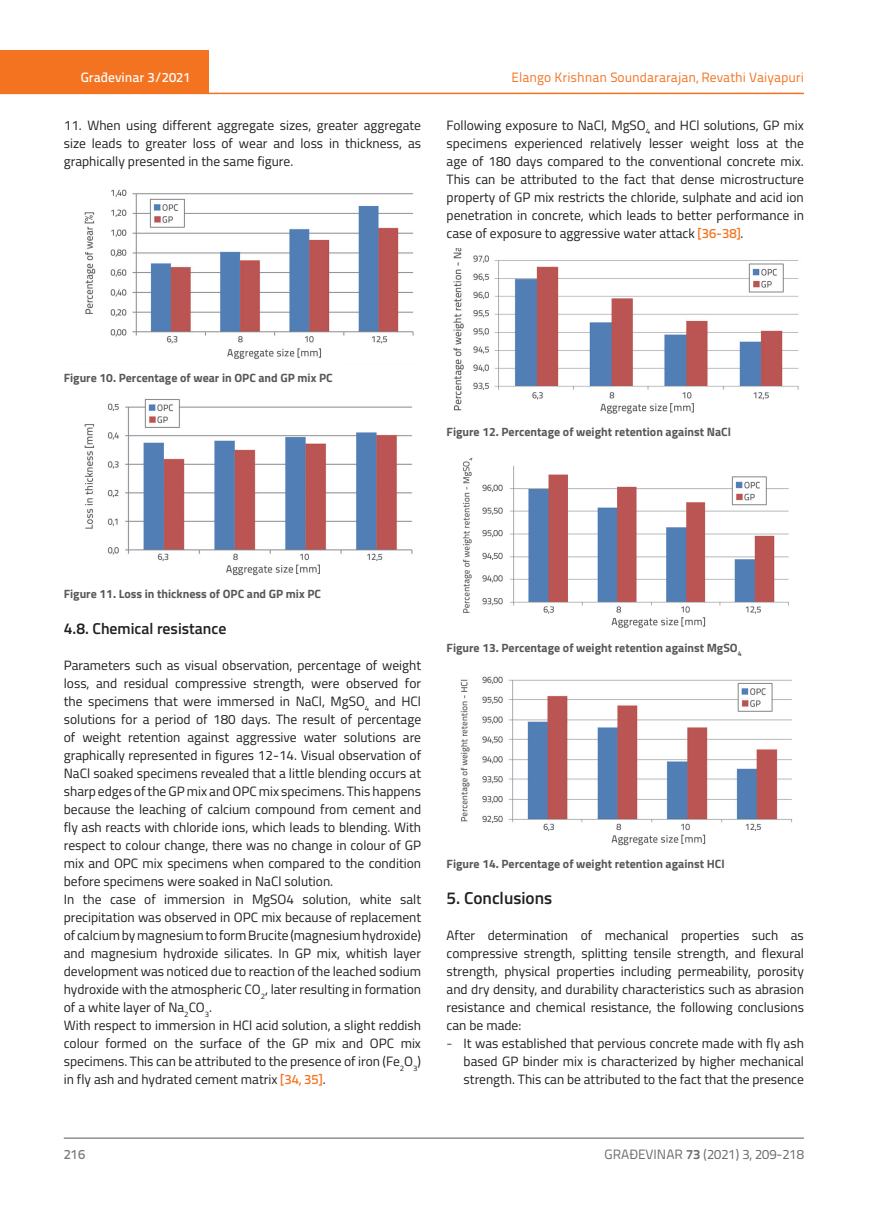
<style>
.page{position:relative;width:872px;height:1212px;background:#fff}
.page>*{position:absolute;margin:0;border:0;box-sizing:border-box;transform-origin:0 0}
.t1{font:600 17.25px "Titillium";color:#231f20}
.t2{font:600 15.75px "Titillium";color:#231f20}
.t3{font:13.5px/18px "Titillium";color:#231f20;text-align:justify}
.t4{font:13.5px "Titillium Text 22 L";color:#f47321}
.t5{font:13.5px "Titillium Text 22 L";color:#6c6d70}
.t6{font:500 13.5px "Titillium Text 22 L";color:#fff}
.t7{font:500 13.5px "Titillium Text 22 L";color:#787a7d}
.t8{font:700 12px "Titillium";color:#57585a}
.s1{font-family:"Titillium Text 22 L";font-weight:500;color:#f47321}
.s2{font-family:"Titillium Text 22 L";font-weight:300}
.s3{font-weight:700}
</style>
<div class="page">
<div style="left:0;top:50px;width:208px;height:44px;background:#f47321"></div>
<hr style="left:0;top:93px;width:804px;height:1px;background:#f47321">
<hr style="left:64px;top:1138px;width:740px;height:1px;background:#57585a">
<img style="left:84px;top:189px;width:330px;height:170px">
<img style="left:84px;top:399px;width:329px;height:177px">
<img style="left:463px;top:457px;width:326px;height:171px">
<img style="left:460px;top:676px;width:332px;height:170px">
<img style="left:453px;top:249px;width:346px;height:165px">
<p class="t6" style="left:81px;top:67px;width:111px">Građevinar 3/2021</p>
<p class="t3" style="left:64px;top:115px;width:359px">11. When using different aggregate sizes, greater aggregate size leads to greater loss of wear and loss in thickness, as graphically presented in the same figure.</p>
<p class="t4" style="left:511px;top:68px;width:294px">Elango Krishnan Soundararajan, Revathi Vaiyapuri</p>
<p class="t3" style="left:446px;top:115px;width:359px">Following exposure to NaCl, MgSO<sub>4</sub> and HCl solutions, GP mix specimens experienced relatively lesser weight loss at the age of 180 days compared to the conventional concrete mix.<br>This can be attributed to the fact that dense microstructure property of GP mix restricts the chloride, sulphate and acid ion penetration in concrete, which leads to better performance in case of exposure to aggressive water attack <span class="s1">[36-38]</span>.</p>
<p class="t8" style="left:64px;top:368px;width:270px">Figure 10. Percentage of wear in OPC and GP mix PC</p>
<p class="t8" style="left:446px;top:422px;width:286px">Figure 12. Percentage of weight retention against NaCl</p>
<p class="t8" style="left:64px;top:585px;width:259px">Figure 11. Loss in thickness of OPC and GP mix PC</p>
<p class="t2" style="left:64px;top:617px;width:164px">4.8. Chemical resistance</p>
<p class="t3" style="left:64px;top:656px;width:359px;text-align:left">Parameters such as visual observation, percentage of weight loss, and residual compressive strength, were observed for the specimens that were immersed in NaCl, MgSO<sub>4</sub> and HCl solutions for a period of 180 days. The result of percentage of weight retention against aggressive water solutions are graphically represented in figures 12-14. Visual observation of NaCl soaked specimens revealed that a little blending occurs at sharp edges of the GP mix and OPC mix specimens. This happens because the leaching of calcium compound from cement and fly ash reacts with chloride ions, which leads to blending. With respect to colour change, there was no change in colour of GP mix and OPC mix specimens when compared to the condition before specimens were soaked in NaCl solution.<br>In the case of immersion in MgSO4 solution, white salt precipitation was observed in OPC mix because of replacement of calcium by magnesium to form Brucite (magnesium hydroxide) and magnesium hydroxide silicates. In GP mix, whitish layer development was noticed due to reaction of the leached sodium hydroxide with the atmospheric CO<sub>2</sub>, later resulting in formation of a white layer of Na<sub>2</sub>CO<sub>3</sub>.<br>With respect to immersion in HCl acid solution, a slight reddish colour formed on the surface of the GP mix and OPC mix specimens. This can be attributed to the presence of iron (Fe<sub>2</sub>O<sub>3</sub>) in fly ash and hydrated cement matrix <span class="s1">[34, 35]</span>.</p>
<p class="t8" style="left:446px;top:639px;width:296px">Figure 13. Percentage of weight retention against MgSO<sub>4</sub></p>
<p class="t8" style="left:446px;top:855px;width:279px">Figure 14. Percentage of weight retention against HCl</p>
<p class="t1" style="left:446px;top:885px;width:107px">5. Conclusions</p>
<p class="t3" style="left:446px;top:926px;width:359px">After determination of mechanical properties such as compressive strength, splitting tensile strength, and flexural strength, physical properties including permeability, porosity and dry density, and durability characteristics such as abrasion resistance and chemical resistance, the following conclusions can be made:</p>
<p class="t3" style="left:463px;top:1034px;width:342px;text-indent:-17px"><span class="s2">-</span> It was established that pervious concrete made with fly ash based GP binder mix is characterized by higher mechanical strength. This can be attributed to the fact that the presence</p>
<p class="t7" style="left:64px;top:1144px;width:23px">216</p>
<p class="t5" style="left:604px;top:1144px;width:201px">GRAĐEVINAR <span class="s3">73</span> (2021) 3, 209-218</p>
</div>
